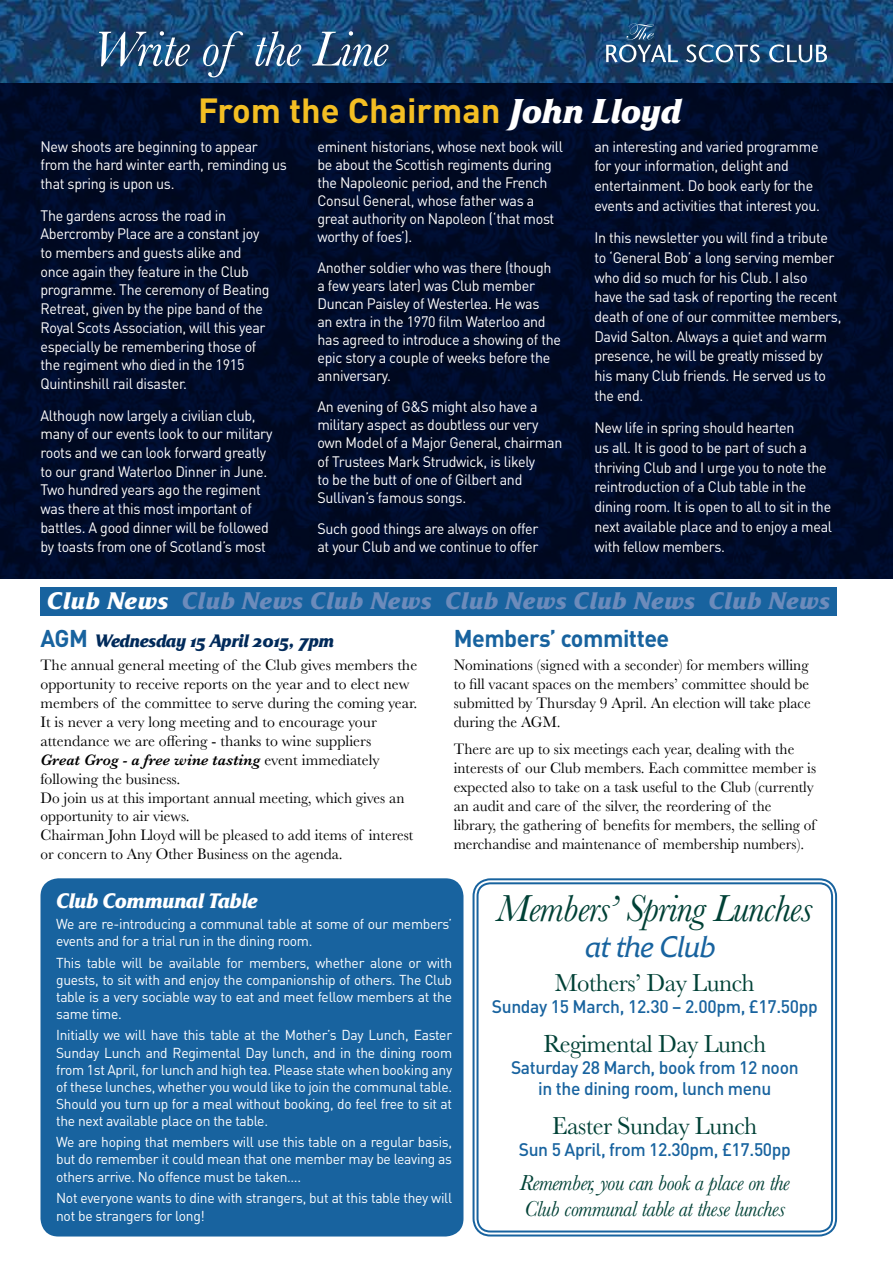
<style>
.page{position:relative;width:893px;height:1263px;background:#fff}
.page>*{position:absolute;margin:0;border:0;box-sizing:border-box;transform-origin:0 0}
.t1{font:italic 51px "Baskerville";letter-spacing:-.01em;color:#fff}
.t2{font:italic 39px "Baskerville";letter-spacing:-.02em;color:#004136}
.t3{font:700 34.5px "DIN";color:#f3be23}
.t4{font:italic 30px "Friz Qua";letter-spacing:-.02em;color:#18639f}
.t5{font:25.5px "Baskerville";letter-spacing:-.02em;color:#004136}
.t6{font:24px "Friz Qua Bold Ital OS";letter-spacing:.02em;color:#6c8bbb}
.t7{font:700 24px "DIN";letter-spacing:-.02em;color:#18639f}
.t8{font:italic 22.5px/25.5px "Baskerville";letter-spacing:-.02em;color:#004136}
.t9{font:21px "Friz Qua Bold Ital OS";letter-spacing:-.02em;color:#fff}
.t10{font:500 18px/21.6px "DIN";letter-spacing:-.02em;color:#18639f;text-align:center}
.t11{font:18px "Friz Qua Bold Ital OS";letter-spacing:-.02em;color:#002a5a}
.t12{font:15.75px/18.9px "Baskerville";color:#000}
.t13{font:15px/18.8px "DIN";letter-spacing:-.02em;color:#fff;scale:.95 1}
.t14{font:14.25px/17.1px "DIN";letter-spacing:-.02em;color:#fff;text-align:justify}
.s1{font-family:"Friz Qua Bold Ital OS";font-weight:400;color:#fff}
.s2{color:#fff}
.s3{font-family:"DIN";font-weight:700;font-size:24px;color:#18639f}
.s4{font-weight:600;font-style:italic}
</style>
<div class="page">
<img style="left:0;top:83px;width:893px;height:495px">
<img style="left:0;top:0;width:893px;height:83px">
<svg style="left:686px;top:44px;width:74px;height:18px"></svg>
<svg style="left:769px;top:44px;width:58px;height:18px"></svg>
<svg style="left:606px;top:23px;width:72px;height:39px;background:#3e6387"></svg>
<div style="left:40px;top:878px;width:423px;height:358px;background:#18639f;border-radius:18px"></div>
<div style="left:473px;top:878px;width:364px;height:358px;border:2px solid #18639f;border-radius:17px"></div>
<div style="left:477px;top:882px;width:356px;height:350px;border:2px solid #18639f;border-radius:13px"></div>
<div style="left:40px;top:587px;width:797px;height:29px;background:#18639f"></div>
<h1 class="t1" style="left:92px;top:15px;width:298px">Write of the Line</h1>
<h3 class="t3" style="left:198px;top:88px;width:484px">From the Chairman <span class="s1">John Lloyd</span></h3>
<p class="t13" style="left:40px;top:137px;width:261px">New shoots are beginning to appear from the hard winter earth, reminding us that spring is upon us.</p>
<p class="t13" style="left:40px;top:205px;width:243px">The gardens across the road in Abercromby Place are a constant joy to members and guests alike and once again they feature in the Club programme. The ceremony of Beating Retreat, given by the pipe band of the Royal Scots Association, will this year especially be remembering those of the regiment who died in the 1915<br>Quintinshill rail disaster.</p>
<p class="t13" style="left:40px;top:405px;width:246px">Although now largely a civilian club, many of our events look to our military roots and we can look forward greatly to our grand Waterloo Dinner in June.<br>Two hundred years ago the regiment was there at this most important of battles. A good dinner will be followed by toasts from one of Scotland’s most</p>
<p class="t13" style="left:317px;top:137px;width:260px;line-height:18.1px">eminent historians, whose next book will be about the Scottish regiments during the Napoleonic period, and the French Consul General, whose father was a great authority on Napoleon (‘that most worthy of foes’).</p>
<p class="t13" style="left:317px;top:258px;width:258px;line-height:18.1px">Another soldier who was there (though a few years later) was Club member Duncan Paisley of Westerlea. He was<br>an extra in the 1970 film Waterloo and has agreed to introduce a showing of the epic story a couple of weeks before the anniversary.</p>
<p class="t13" style="left:317px;top:397px;width:259px;line-height:18.1px">An evening of G&amp;S might also have a military aspect as doubtless our very own Model of a Major General, chairman of Trustees Mark Strudwick, is likely<br>to be the butt of one of Gilbert and Sullivan’s famous songs.</p>
<p class="t13" style="left:317px;top:519px;width:234px;line-height:18.1px">Such good things are always on offer at your Club and we continue to offer</p>
<p class="t13" style="left:594px;top:136px;width:239px;line-height:19.6px">an interesting and varied programme for your information, delight and entertainment. Do book early for the events and activities that interest you.</p>
<p class="t13" style="left:594px;top:228px;width:262px;line-height:19.6px">In this newsletter you will find a tribute to ‘General Bob’ a long serving member who did so much for his Club. I also<br>have the sad task of reporting the recent death of one of our committee members, David Salton. Always a quiet and warm presence, he will be greatly missed by his many Club friends. He served us to the end.</p>
<p class="t13" style="left:594px;top:418px;width:252px;line-height:19.6px">New life in spring should hearten<br>us all. It is good to be part of such a thriving Club and I urge you to note the reintroduction of a Club table in the dining room. It is open to all to sit in the next available place and to enjoy a meal with fellow members.</p>
<h3 class="t6" style="left:47px;top:586px;width:785px"><span class="s2">Club News</span> Club News Club News Club News Club News Club News</h3>
<p class="t11" style="left:40px;top:630px;width:295px"><span class="s3">AGM</span> Wednesday 15 April 2015, 7pm</p>
<p class="t12" style="left:40px;top:656px;width:378px">The annual general meeting of the Club gives members the opportunity to receive reports on the year and to elect new members of the committee to serve during the coming year.<br>It is never a very long meeting and to encourage your attendance we are offering - thanks to wine suppliers<br><span class="s4">Great Grog - a free wine tasting</span> event immediately following the business.<br>Do join us at this important annual meeting, which gives an opportunity to air views.<br>Chairman John Lloyd will be pleased to add items of interest or concern to Any Other Business on the agenda.</p>
<h3 class="t7" style="left:454px;top:623px;width:217px">Members’ committee</h3>
<p class="t12" style="left:454px;top:656px;width:359px">Nominations (signed with a seconder) for members willing to fill vacant spaces on the members’ committee should be submitted by Thursday 9 April. An election will take place during the AGM.</p>
<p class="t12" style="left:454px;top:740px;width:364px">There are up to six meetings each year, dealing with the interests of our Club members. Each committee member is expected also to take on a task useful to the Club (currently an audit and care of the silver, the reordering of the library, the gathering of benefits for members, the selling of merchandise and maintenance of membership numbers).</p>
<h3 class="t9" style="left:56px;top:888px;width:203px">Club Communal Table</h3>
<p class="t14" style="left:56px;top:915px;width:397px">We are re-introducing a communal table at some of our members’ events and for a trial run in the dining room.</p>
<p class="t14" style="left:56px;top:954px;width:398px">This table will be available for members, whether alone or with guests, to sit with and enjoy the companionship of others. The Club table is a very sociable way to eat and meet fellow members at the same time.</p>
<p class="t14" style="left:56px;top:1026px;width:398px">Initially we will have this table at the Mother’s Day Lunch, Easter Sunday Lunch and Regimental Day lunch, and in the dining room from 1st April, for lunch and high tea. Please state when booking any of these lunches, whether you would like to join the communal table.<br>Should you turn up for a meal without booking, do feel free to sit at the next available place on the table.</p>
<p class="t14" style="left:56px;top:1133px;width:398px">We are hoping that members will use this table on a regular basis, but do remember it could mean that one member may be leaving as others arrive. No offence must be taken….</p>
<p class="t14" style="left:56px;top:1188px;width:398px;line-height:18px">Not everyone wants to dine with strangers, but at this table they will not be strangers for long!</p>
<h2 class="t2" style="left:497px;top:883px;width:317px">Members’ Spring Lunches</h2>
<h3 class="t4" style="left:585px;top:928px;width:132px">at the Club</h3>
<h3 class="t5" style="left:555px;top:967px;width:201px">Mothers’ Day Lunch</h3>
<p class="t10" style="left:492px;top:995px;width:327px">Sunday 15 March, 12.30 – 2.00pm, £17.50pp</p>
<h3 class="t5" style="left:543px;top:1028px;width:224px">Regimental Day Lunch</h3>
<p class="t10" style="left:511px;top:1056px;width:289px">Saturday 28 March, book from 12 noon in the dining room, lunch menu</p>
<h3 class="t5" style="left:552px;top:1110px;width:207px">Easter Sunday Lunch</h3>
<p class="t10" style="left:519px;top:1138px;width:274px">Sun 5 April, from 12.30pm, £17.50pp</p>
<h3 class="t8" style="left:520px;top:1170px;width:272px">Remember, you can book a place on the<br>Club communal table at these lunches</h3>
</div>
